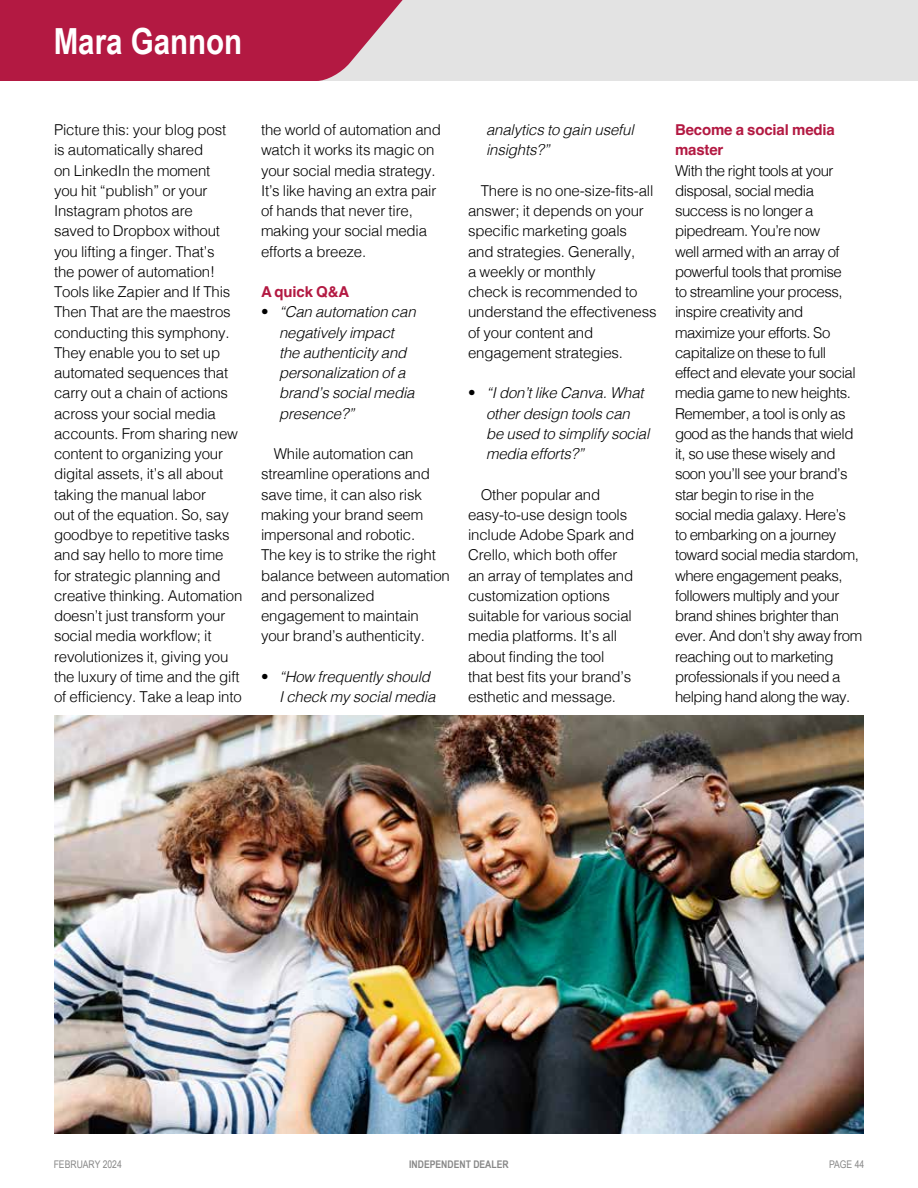
<style>
.page{position:relative;width:918px;height:1188px;background:#fff}
.page>*{position:absolute;margin:0;border:0;box-sizing:border-box;transform-origin:0 0}
.t1{font:700 36px "Arial Narrow";color:#fff}
.t2{font:300 15px/20.2px "Helvetica";letter-spacing:-.01em;color:#000}
.t3{font:300 15px/20.2px "Helvetica";letter-spacing:-.03em;color:#000}
.t4{font:italic 300 15px/20.2px "Helvetica";letter-spacing:-.01em;color:#000}
.t5{font:700 15px/20.2px "Helvetica";letter-spacing:-.01em;color:#b31942}
.t6{font:10.5px "Arial Narrow";color:#878787}
.t7{font:700 10.5px "Arial Narrow";color:#878787}
.s1{font-style:normal}
</style>
<div class="page">
<div style="left:418px;top:0;width:500px;height:81px;background:#e3e3e3"></div>
<svg style="left:0;top:0;width:418px;height:81px;background:#b83055"></svg>
<img style="left:54px;top:716px;width:810px;height:418px">
<h1 class="t1" style="left:54px;top:14px;width:190px">Mara Gannon</h1>
<p class="t2" style="left:54px;top:118px;width:190px">Picture this: your blog post<br>is automatically shared<br>on LinkedIn the moment<br>you hit “publish” or your<br>Instagram photos are<br>saved to Dropbox without you lifting a finger. That’s<br>the power of automation!<br>Tools like Zapier and If This<br>Then That are the maestros conducting this symphony.<br>They enable you to set up automated sequences that carry out a chain of actions across your social media accounts. From sharing new content to organizing your digital assets, it’s all about taking the manual labor<br>out of the equation. So, say goodbye to repetitive tasks and say hello to more time for strategic planning and creative thinking. Automation doesn’t just transform your social media workflow; it revolutionizes it, giving you the luxury of time and the gift of efficiency. Take a leap into</p>
<p class="t2" style="left:261px;top:118px;width:181px">the world of automation and watch it works its magic on your social media strategy.<br>It’s like having an extra pair of hands that never tire, making your social media efforts a breeze.</p>
<p class="t5" style="left:261px;top:283px;width:90px">A quick Q&amp;A</p>
<p class="t4" style="left:279px;top:301px;width:138px;text-indent:-18px"><span class="s1">•</span> “Can automation can negatively impact the authenticity and personalization of a brand’s social media presence?”</p>
<p class="t2" style="left:261px;top:442px;width:190px;text-indent:13px">While automation can streamline operations and save time, it can also risk making your brand seem impersonal and robotic.<br>The key is to strike the right balance between automation and personalized engagement to maintain your brand’s authenticity.</p>
<p class="t4" style="left:279px;top:665px;width:158px;text-indent:-18px"><span class="s1">•</span> “How frequently should<br>I check my social media</p>
<p class="t4" style="left:486px;top:119px;width:149px">analytics to gain useful insights?”</p>
<p class="t2" style="left:468px;top:179px;width:190px;text-indent:13px">There is no one-size-fits-all answer; it depends on your specific marketing goals<br>and strategies. Generally,<br>a weekly or monthly<br>check is recommended to understand the effectiveness of your content and engagement strategies.</p>
<p class="t4" style="left:486px;top:382px;width:165px;text-indent:-18px"><span class="s1">•</span> “I don’t like Canva. What other design tools can be used to simplify social media efforts?”</p>
<p class="t2" style="left:468px;top:483px;width:168px;text-indent:13px">Other popular and easy-to-use design tools include Adobe Spark and<br>Crello, which both offer an array of templates and customization options suitable for various social media platforms. It’s all about finding the tool<br>that best fits your brand’s esthetic and message.</p>
<p class="t5" style="left:675px;top:121px;width:161px">Become a social media master</p>
<p class="t3" style="left:675px;top:159px;width:189px">With the right tools at your disposal, social media success is no longer a pipedream. You’re now<br>well armed with an array of powerful tools that promise<br>to streamline your process, inspire creativity and maximize your efforts. So capitalize on these to full effect and elevate your social media game to new heights.<br>Remember, a tool is only as good as the hands that wield it, so use these wisely and soon you’ll see your brand’s star begin to rise in the<br>social media galaxy. Here’s<br>to embarking on a journey toward social media stardom, where engagement peaks, followers multiply and your brand shines brighter than ever. And don’t shy away from reaching out to marketing professionals if you need a helping hand along the way.</p>
<p class="t6" style="left:54px;top:1156px;width:70px">FEBRUARY 2024</p>
<p class="t7" style="left:409px;top:1156px;width:101px">INDEPENDENT DEALER</p>
<p class="t6" style="left:829px;top:1156px;width:37px">PAGE 44</p>
</div>
